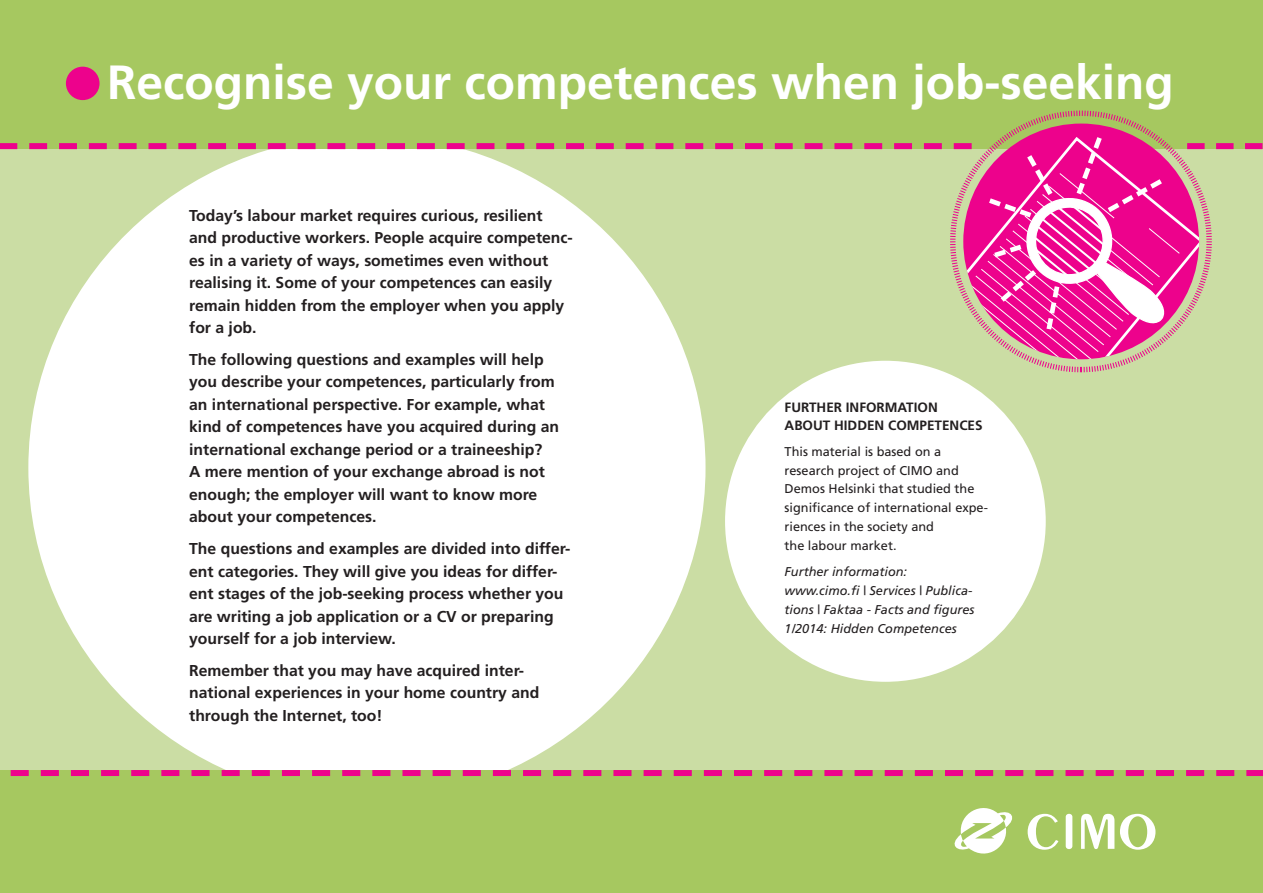
<style>
.page{position:relative;width:1263px;height:893px;background:#fff}
.page>*{position:absolute;margin:0;border:0;box-sizing:border-box;transform-origin:0 0}
.t1{font:700 48px "Frutiger";color:#fff}
.t2{font:700 15.75px/22.5px "Frutiger";color:#231f20}
.t3{font:700 13.5px/18px "Frutiger";color:#231f20}
.t4{font:12.75px/18.8px "Frutiger";color:#231f20}
.t5{font:italic 12.75px/18.8px "Frutiger";color:#231f20}
</style>
<div class="page">
<div style="left:0;top:111px;width:1263px;height:659px;background:#cbdda4"></div>
<div style="left:28px;top:135px;width:677px;height:665px;background:#fff;border-radius:50%"></div>
<div style="left:0;top:770px;width:1263px;height:123px;background:#a6c860"></div>
<svg style="left:10px;top:770px;width:1253px;height:6px"></svg>
<svg style="left:954px;top:808px;width:59px;height:46px"></svg>
<svg style="left:1028px;top:814px;width:127px;height:36px"></svg>
<div style="left:725px;top:361px;width:321px;height:321px;background:#fff;border-radius:50%"></div>
<div style="left:0;top:0;width:1263px;height:149px;background:#a6c860"></div>
<svg style="left:1216px;top:143px;width:47px;height:6px"></svg>
<div style="left:66px;top:67px;width:34px;height:33px;background:#ed028c;border-radius:50%"></div>
<svg style="left:1016px;top:110px;width:196px;height:263px"></svg>
<svg style="left:1180px;top:135px;width:19px;height:224px"></svg>
<svg style="left:0;top:128px;width:1180px;height:231px"></svg>
<h1 class="t1" style="left:107px;top:54px;width:1068px">Recognise your competences when job-seeking</h1>
<p class="t2" style="left:189px;top:204px;width:385px">Today’s labour market requires curious, resilient and productive workers. People acquire competenc&shy;es in a variety of ways, sometimes even without realising it. Some of your competences can easily remain hidden from the employer when you apply for a job.</p>
<p class="t2" style="left:189px;top:348px;width:371px">The following questions and examples will help you describe your competences, particularly from an international perspective. For example, what kind of competences have you acquired during an international exchange period or a traineeship?<br>A mere mention of your exchange abroad is not enough; the employer will want to know more about your competences.</p>
<p class="t2" style="left:189px;top:537px;width:383px">The questions and examples are divided into differ&shy;ent categories. They will give you ideas for differ&shy;ent stages of the job-seeking process whether you are writing a job application or a CV or preparing yourself for a job interview.</p>
<p class="t2" style="left:189px;top:659px;width:352px">Remember that you may have acquired inter&shy;national experiences in your home country and through the Internet, too!</p>
<p class="t3" style="left:784px;top:398px;width:200px">FURTHER INFORMATION<br>ABOUT HIDDEN COMPETENCES</p>
<p class="t4" style="left:784px;top:442px;width:205px">This material is based on a research project of CIMO and<br>Demos Helsinki that studied the significance of international expe&shy;riences in the society and<br>the labour market.</p>
<p class="t5" style="left:784px;top:562px;width:191px">Further information: www.cimo.fi | Services | Publica&shy;tions | Faktaa - Facts and figures<br>1/2014: Hidden Competences</p>
</div>
